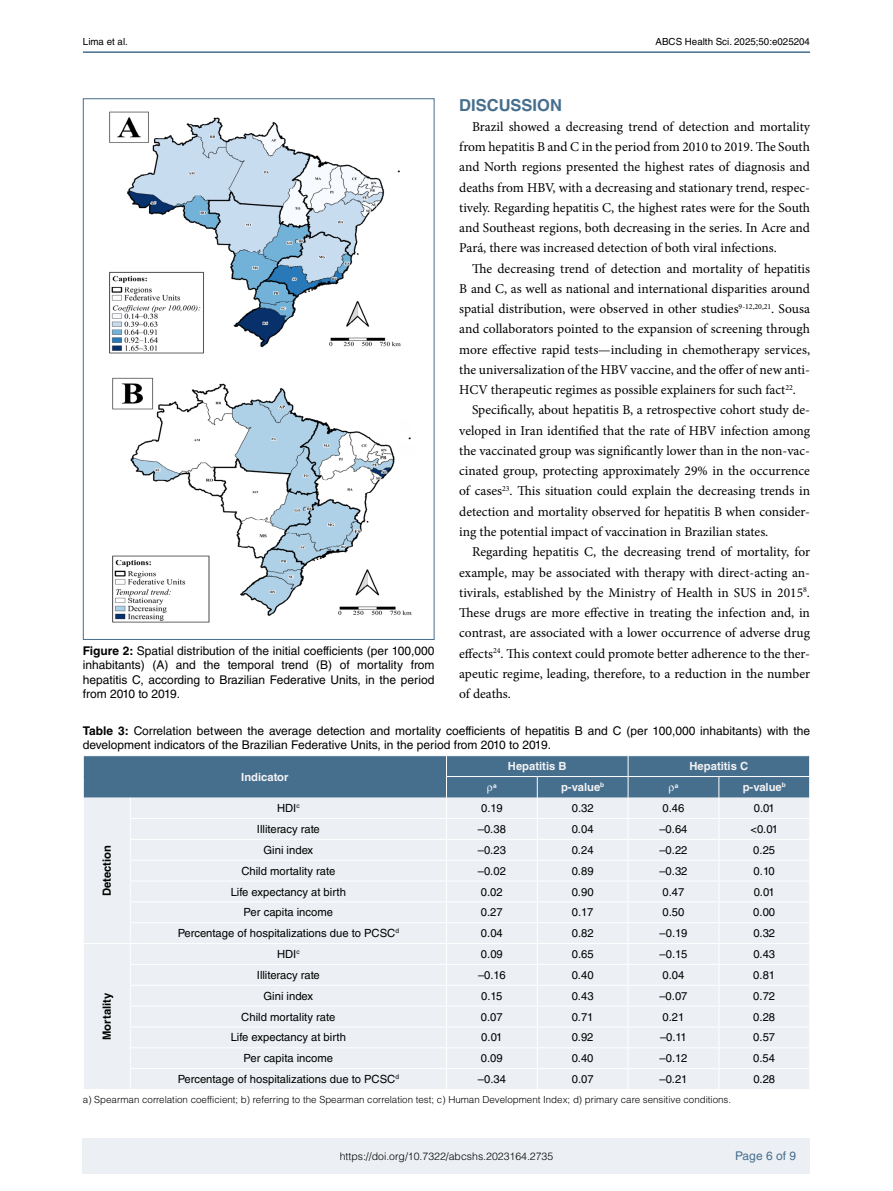
<style>
.page{position:relative;width:893px;height:1191px;background:#fff}
.page>*{position:absolute;margin:0;border:0;box-sizing:border-box;transform-origin:0 0}
.t1{font:700 16.5px "Helvetica LT Std";color:#466e8d}
.t2{font:13.5px/20.2px "Minion Pro";color:#000;text-align:justify}
.t3{font:12px/14.4px "Helvetica LT Std";color:#000;text-align:justify}
.t4{font:12px "Helvetica LT Std";color:#466e8d}
.t5{font:11.25px "Helvetica LT Std";color:#000}
.t6{font:700 11.25px "Helvetica LT Std";color:#f3f3f4}
.t7{font:700 11.25px "Helvetica LT Std";color:#000}
.t8{font:300 10.5px "Helvetica LT Std";color:#000}
.t9{font:300 9.75px "Helvetica LT Std";color:#000}
.t10{font:9.75px "Helvetica LT Std";color:#000}
.t11{font:700 6.45px "Helvetica LT Std";color:#f3f3f4}
.s1{font-weight:700}
</style>
<div class="page">
<hr style="left:83px;top:51px;width:727px;height:2px;background:#466e8d">
<div style="left:83px;top:1138px;width:727px;height:35px;background:#ecf0f4"></div>
<img style="left:109px;top:111px;width:292px;height:243px">
<img style="left:112px;top:377px;width:300px;height:246px">
<svg style="left:83px;top:755px;width:727px;height:334px;background:#d8e0e7"></svg>
<p class="t10" style="left:83px;top:36px;width:46px">Lima et al.</p>
<p class="t10" style="left:656px;top:36px;width:156px">ABCS Health Sci. 2025;50:e025204</p>
<p class="t1" style="left:459px;top:95px;width:104px">DISCUSSION</p>
<p class="t2" style="left:459px;top:116px;width:352px;text-indent:13px">Brazil showed a decreasing trend of detection and mortality from hepatitis B and C in the period from 2010 to 2019. The South and North regions presented the highest rates of diagnosis and deaths from HBV, with a decreasing and stationary trend, respec&shy;tively. Regarding hepatitis C, the highest rates were for the South and Southeast regions, both decreasing in the series. In Acre and Pará, there was increased detection of both viral infections.</p>
<p class="t2" style="left:459px;top:258px;width:352px;text-indent:13px">The decreasing trend of detection and mortality of hepatitis B and C, as well as national and international disparities around spatial distribution, were observed in other studies<sup>9-12,20,21</sup>. Sousa and collaborators pointed to the expansion of screening through more effective rapid tests—including in chemotherapy services, the universalization of the HBV vaccine, and the offer of new anti-HCV therapeutic regimes as possible explainers for such fact<sup>22</sup>.</p>
<p class="t2" style="left:459px;top:400px;width:352px;text-indent:13px">Specifically, about hepatitis B, a retrospective cohort study de&shy;veloped in Iran identified that the rate of HBV infection among the vaccinated group was significantly lower than in the non-vac&shy;cinated group, protecting approximately 29% in the occurrence of cases<sup>23</sup>. This situation could explain the decreasing trends in detection and mortality observed for hepatitis B when consider&shy;ing the potential impact of vaccination in Brazilian states.</p>
<p class="t2" style="left:459px;top:542px;width:352px;text-indent:13px">Regarding hepatitis C, the decreasing trend of mortality, for example, may be associated with therapy with direct-acting an&shy;tivirals, established by the Ministry of Health in SUS in 2015<sup>8</sup>.<br>These drugs are more effective in treating the infection and, in contrast, are associated with a lower occurrence of adverse drug effects<sup>24</sup>. This context could promote better adherence to the ther&shy;apeutic regime, leading, therefore, to a reduction in the number of deaths.</p>
<p class="t3" style="left:83px;top:643px;width:353px"><span class="s1">Figure 2:</span> Spatial distribution of the initial coefficients (per 100,000 inhabitants) (A) and the temporal trend (B) of mortality from hepatitis C, according to Brazilian Federative Units, in the period from 2010 to 2019.</p>
<p class="t3" style="left:83px;top:723px;width:729px"><span class="s1">Table 3:</span> Correlation between the average detection and mortality coefficients of hepatitis B and C (per 100,000 inhabitants) with the development indicators of the Brazilian Federative Units, in the period from 2010 to 2019.</p>
<p class="t7" style="left:100px;top:896px;width:53px;rotate:-90deg">Detection</p>
<p class="t7" style="left:100px;top:1040px;width:49px;rotate:-90deg">Mortality</p>
<p class="t6" style="left:241px;top:770px;width:49px">Indicator</p>
<p class="t6" style="left:508px;top:759px;width:60px">Hepatitis B</p>
<p class="t6" style="left:689px;top:759px;width:60px">Hepatitis C</p>
<p class="t11" style="left:493px;top:781px;width:5px">a</p>
<p class="t6" style="left:561px;top:780px;width:45px">p-value<sup>b</sup></p>
<p class="t11" style="left:675px;top:781px;width:5px">a</p>
<p class="t6" style="left:743px;top:780px;width:45px">p-value<sup>b</sup></p>
<p class="t5" style="left:277px;top:801px;width:24px">HDI<sup>c</sup></p>
<p class="t5" style="left:481px;top:801px;width:23px">0.19</p>
<p class="t5" style="left:572px;top:801px;width:23px">0.32</p>
<p class="t5" style="left:662px;top:801px;width:23px">0.46</p>
<p class="t5" style="left:754px;top:801px;width:23px">0.01</p>
<p class="t5" style="left:257px;top:822px;width:64px">Illiteracy rate</p>
<p class="t5" style="left:478px;top:822px;width:30px">–0.38</p>
<p class="t5" style="left:572px;top:822px;width:23px">0.04</p>
<p class="t5" style="left:659px;top:822px;width:30px">–0.64</p>
<p class="t5" style="left:750px;top:822px;width:29px">&lt;0.01</p>
<p class="t5" style="left:264px;top:843px;width:51px">Gini index</p>
<p class="t5" style="left:478px;top:843px;width:30px">–0.23</p>
<p class="t5" style="left:572px;top:843px;width:23px">0.24</p>
<p class="t5" style="left:659px;top:843px;width:30px">–0.22</p>
<p class="t5" style="left:753px;top:843px;width:23px">0.25</p>
<p class="t5" style="left:241px;top:864px;width:95px">Child mortality rate</p>
<p class="t5" style="left:478px;top:864px;width:30px">–0.02</p>
<p class="t5" style="left:572px;top:864px;width:23px">0.89</p>
<p class="t5" style="left:659px;top:864px;width:30px">–0.32</p>
<p class="t5" style="left:754px;top:864px;width:23px">0.10</p>
<p class="t5" style="left:231px;top:885px;width:117px">Life expectancy at birth</p>
<p class="t5" style="left:481px;top:885px;width:23px">0.02</p>
<p class="t5" style="left:572px;top:885px;width:23px">0.90</p>
<p class="t5" style="left:662px;top:885px;width:23px">0.47</p>
<p class="t5" style="left:754px;top:885px;width:23px">0.01</p>
<p class="t5" style="left:244px;top:906px;width:91px">Per capita income</p>
<p class="t5" style="left:481px;top:906px;width:23px">0.27</p>
<p class="t5" style="left:572px;top:906px;width:23px">0.17</p>
<p class="t5" style="left:662px;top:906px;width:23px">0.50</p>
<p class="t5" style="left:753px;top:906px;width:23px">0.00</p>
<p class="t5" style="left:178px;top:926px;width:223px">Percentage of hospitalizations due to PCSC<sup>d</sup></p>
<p class="t5" style="left:481px;top:926px;width:23px">0.04</p>
<p class="t5" style="left:572px;top:926px;width:23px">0.82</p>
<p class="t5" style="left:660px;top:926px;width:29px">–0.19</p>
<p class="t5" style="left:753px;top:926px;width:23px">0.32</p>
<p class="t5" style="left:277px;top:947px;width:24px">HDI<sup>c</sup></p>
<p class="t5" style="left:481px;top:947px;width:23px">0.09</p>
<p class="t5" style="left:572px;top:947px;width:23px">0.65</p>
<p class="t5" style="left:660px;top:947px;width:29px">–0.15</p>
<p class="t5" style="left:753px;top:947px;width:23px">0.43</p>
<p class="t5" style="left:257px;top:968px;width:64px">Illiteracy rate</p>
<p class="t5" style="left:478px;top:968px;width:29px">–0.16</p>
<p class="t5" style="left:572px;top:968px;width:23px">0.40</p>
<p class="t5" style="left:662px;top:968px;width:23px">0.04</p>
<p class="t5" style="left:753px;top:968px;width:23px">0.81</p>
<p class="t5" style="left:263px;top:989px;width:51px">Gini index</p>
<p class="t5" style="left:481px;top:989px;width:23px">0.15</p>
<p class="t5" style="left:572px;top:989px;width:23px">0.43</p>
<p class="t5" style="left:659px;top:989px;width:30px">–0.07</p>
<p class="t5" style="left:753px;top:989px;width:23px">0.72</p>
<p class="t5" style="left:241px;top:1010px;width:95px">Child mortality rate</p>
<p class="t5" style="left:481px;top:1010px;width:23px">0.07</p>
<p class="t5" style="left:572px;top:1010px;width:23px">0.71</p>
<p class="t5" style="left:662px;top:1010px;width:23px">0.21</p>
<p class="t5" style="left:753px;top:1010px;width:23px">0.28</p>
<p class="t5" style="left:231px;top:1031px;width:117px">Life expectancy at birth</p>
<p class="t5" style="left:481px;top:1031px;width:23px">0.01</p>
<p class="t5" style="left:572px;top:1031px;width:23px">0.92</p>
<p class="t5" style="left:660px;top:1031px;width:28px">–0.11</p>
<p class="t5" style="left:753px;top:1031px;width:23px">0.57</p>
<p class="t5" style="left:244px;top:1051px;width:91px">Per capita income</p>
<p class="t5" style="left:481px;top:1051px;width:23px">0.09</p>
<p class="t5" style="left:572px;top:1051px;width:23px">0.40</p>
<p class="t5" style="left:660px;top:1051px;width:29px">–0.12</p>
<p class="t5" style="left:753px;top:1051px;width:23px">0.54</p>
<p class="t5" style="left:178px;top:1072px;width:223px">Percentage of hospitalizations due to PCSC<sup>d</sup></p>
<p class="t5" style="left:478px;top:1072px;width:30px">–0.34</p>
<p class="t5" style="left:572px;top:1072px;width:23px">0.07</p>
<p class="t5" style="left:659px;top:1072px;width:30px">–0.21</p>
<p class="t5" style="left:753px;top:1072px;width:23px">0.28</p>
<p class="t9" style="left:83px;top:1093px;width:650px">a) Spearman correlation coefficient; b) referring to the Spearman correlation test; c) Human Development Index; d) primary care sensitive conditions.</p>
<p class="t8" style="left:340px;top:1149px;width:215px">https://doi.org/10.7322/abcshs.2023164.2735</p>
<p class="t4" style="left:735px;top:1148px;width:62px">Page 6 of 9</p>
</div>
